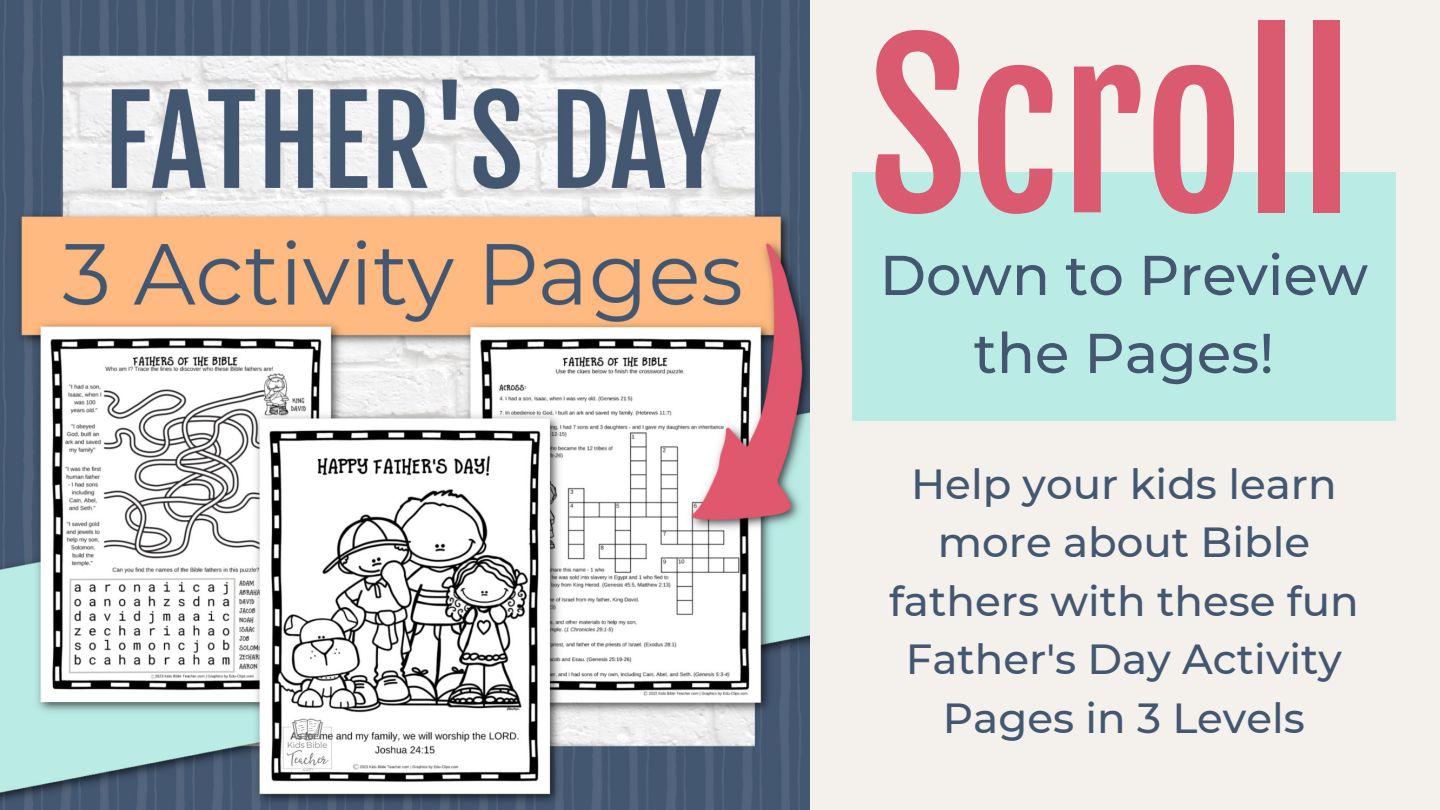
<style>
.page{position:relative;width:1440px;height:810px;background:#f4f0ec}
.page>*{position:absolute;margin:0;border:0;box-sizing:border-box;transform-origin:0 0}
.t1{font:216.8px "Fjalla One";color:#da5b6f}
.t2{font:500 56px/78px "Montserrat";color:#435770;text-align:center}
.t3{font:500 42px/58.5px "Montserrat";color:#435770;text-align:center}
</style>
<div class="page">
<div style="left:852px;top:173px;width:544px;height:248px;background:#baebe5"></div>
<img style="left:0;top:0;width:810px;height:810px">
<p class="t1" style="left:867px;top:-6px;width:488px">Scroll</p>
<p class="t2" style="left:880px;top:236px;width:490px">Down to Preview the Pages!</p>
<p class="t3" style="left:889px;top:454px;width:471px">Help your kids learn more about Bible fathers with these fun<br>Father's Day Activity<br>Pages in 3 Levels</p>
</div>
